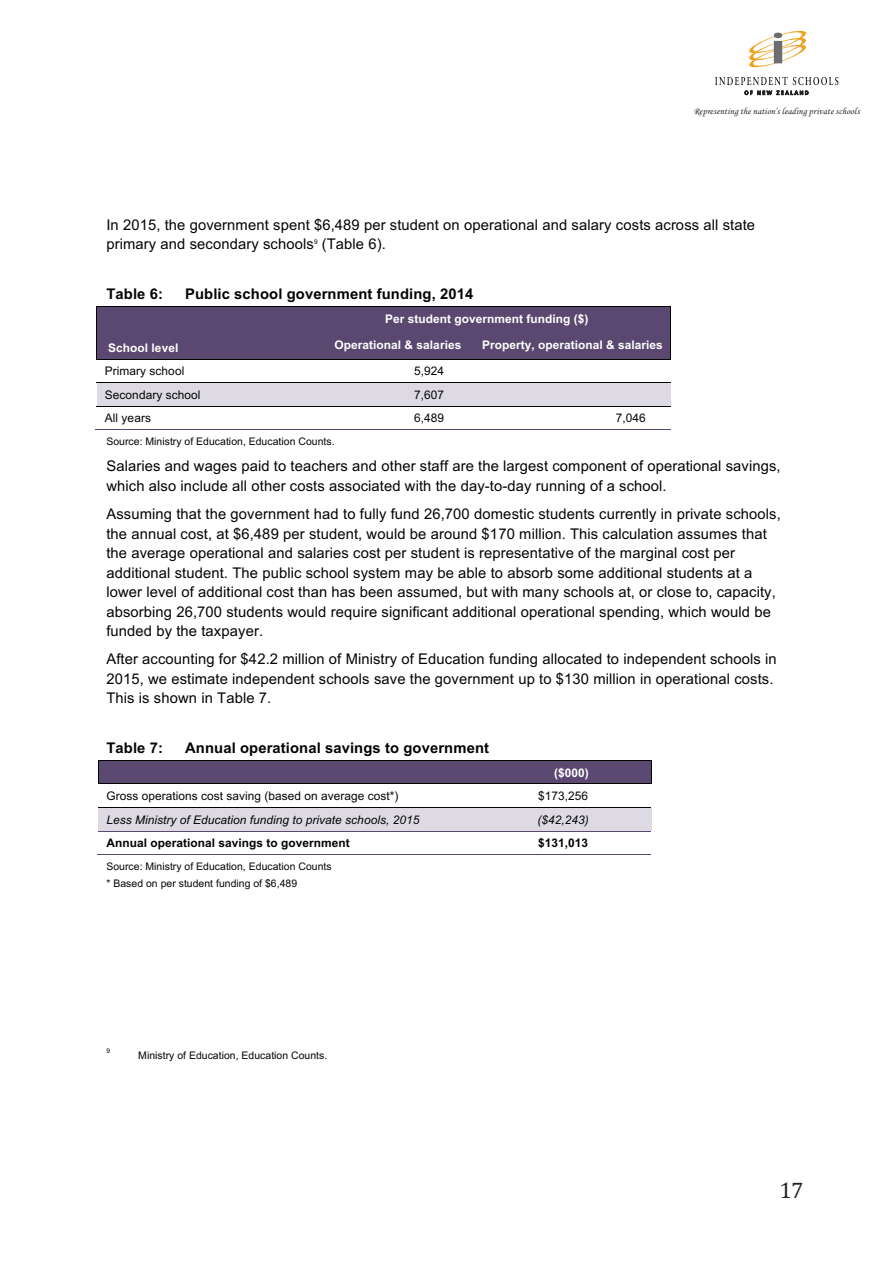
<style>
.page{position:relative;width:893px;height:1263px;background:#fff}
.page>*{position:absolute;margin:0;border:0;box-sizing:border-box;transform-origin:0 0}
.t1{font:22.5px "Cambria";color:#231f20}
.t2{font:14.7px/19.5px "Arial";letter-spacing:.01em;color:#040503}
.t3{font:700 14.7px "Arial";letter-spacing:.01em;color:#040503}
.t4{font:11.85px "Arial";letter-spacing:.005em;color:#040503}
.t5{font:700 11.85px "Arial";letter-spacing:.005em;color:#fff}
.t6{font:italic 11.85px "Arial";letter-spacing:.005em;color:#040503}
.t7{font:700 11.85px "Arial";letter-spacing:.005em;color:#040503}
.t8{font:10.5px/17px "Arial";letter-spacing:.005em;color:#040503}
.t9{font:9.3px "Monotype Corsiva";letter-spacing:.02em;color:#231f20}
.t10{font:6.45px "Arial";color:#040503}
</style>
<div class="page">
<div style="left:97px;top:307px;width:205px;height:23px;background:#5b4870"></div>
<div style="left:302px;top:307px;width:369px;height:23px;background:#5b4870"></div>
<hr style="left:97px;top:306px;width:205px;height:1px;background:#040503">
<hr style="left:303px;top:306px;width:368px;height:1px;background:#040503">
<div style="left:97px;top:330px;width:205px;height:29px;background:#5b4870"></div>
<div style="left:302px;top:330px;width:167px;height:29px;background:#5b4870"></div>
<div style="left:469px;top:330px;width:202px;height:29px;background:#5b4870"></div>
<svg style="left:96px;top:306px;width:2px;height:54px"></svg>
<hr style="left:98px;top:359px;width:204px;height:1px;background:#040503">
<hr style="left:303px;top:359px;width:166px;height:1px;background:#040503">
<hr style="left:470px;top:359px;width:201px;height:1px;background:#040503">
<div style="left:97px;top:383px;width:205px;height:23px;background:#dedae3"></div>
<div style="left:302px;top:383px;width:167px;height:23px;background:#dedae3"></div>
<div style="left:469px;top:383px;width:202px;height:23px;background:#dedae3"></div>
<hr style="left:97px;top:382px;width:205px;height:1px;background:#040503">
<hr style="left:303px;top:382px;width:166px;height:1px;background:#040503">
<hr style="left:470px;top:382px;width:201px;height:1px;background:#040503">
<hr style="left:97px;top:406px;width:205px;height:1px;background:#040503">
<hr style="left:303px;top:406px;width:166px;height:1px;background:#040503">
<hr style="left:470px;top:406px;width:201px;height:1px;background:#040503">
<hr style="left:96px;top:429px;width:206px;height:1px;background:#5b4870">
<hr style="left:302px;top:429px;width:167px;height:1px;background:#5b4870">
<hr style="left:469px;top:429px;width:202px;height:1px;background:#5b4870">
<div style="left:99px;top:761px;width:393px;height:22px;background:#5b4870"></div>
<div style="left:492px;top:761px;width:159px;height:22px;background:#5b4870"></div>
<hr style="left:98px;top:760px;width:394px;height:1px;background:#040503">
<hr style="left:492px;top:760px;width:159px;height:1px;background:#040503">
<svg style="left:98px;top:761px;width:1px;height:23px"></svg>
<hr style="left:99px;top:783px;width:393px;height:1px;background:#040503">
<hr style="left:492px;top:783px;width:159px;height:1px;background:#040503">
<svg style="left:651px;top:760px;width:1px;height:24px"></svg>
<div style="left:98px;top:808px;width:394px;height:23px;background:#dedae3"></div>
<div style="left:492px;top:808px;width:159px;height:23px;background:#dedae3"></div>
<hr style="left:98px;top:807px;width:394px;height:1px;background:#040503">
<hr style="left:492px;top:807px;width:159px;height:1px;background:#040503">
<hr style="left:98px;top:831px;width:394px;height:1px;background:#5b4870">
<hr style="left:492px;top:831px;width:159px;height:1px;background:#5b4870">
<hr style="left:97px;top:854px;width:395px;height:1px;background:#5b4870">
<hr style="left:491px;top:854px;width:160px;height:1px;background:#5b4870">
<svg style="left:715px;top:77px;width:123px;height:19px"></svg>
<svg style="left:749px;top:30px;width:57px;height:38px"></svg>
<p class="t9" style="left:694px;top:106px;width:168px">Representing the nation’s leading private schools</p>
<p class="t2" style="left:106px;top:215px;width:650px;line-height:19px">In 2015, the government spent $6,489 per student on operational and salary costs across all state primary and secondary schools</p>
<p class="t10" style="left:314px;top:237px;width:5px">9</p>
<p class="t2" style="left:322px;top:234px;width:66px">(Table 6).</p>
<p class="t3" style="left:106px;top:283px;width:58px">Table 6:</p>
<p class="t3" style="left:185px;top:283px;width:290px">Public school government funding, 2014</p>
<p class="t5" style="left:385px;top:310px;width:205px">Per student government funding ($)</p>
<p class="t5" style="left:108px;top:339px;width:72px">School level</p>
<p class="t5" style="left:335px;top:336px;width:128px">Operational &amp; salaries</p>
<p class="t5" style="left:482px;top:336px;width:182px">Property, operational &amp; salaries</p>
<p class="t4" style="left:105px;top:363px;width:81px">Primary school</p>
<p class="t4" style="left:414px;top:363px;width:31px">5,924</p>
<p class="t4" style="left:105px;top:386px;width:97px">Secondary school</p>
<p class="t4" style="left:414px;top:386px;width:31px">7,607</p>
<p class="t4" style="left:105px;top:410px;width:47px">All years</p>
<p class="t4" style="left:414px;top:410px;width:31px">6,489</p>
<p class="t4" style="left:616px;top:410px;width:31px">7,046</p>
<p class="t8" style="left:106px;top:432px;width:230px">Source: Ministry of Education, Education Counts.</p>
<p class="t2" style="left:106px;top:456px;width:676px">Salaries and wages paid to teachers and other staff are the largest component of operational savings, which also include all other costs associated with the day-to-day running of a school.</p>
<p class="t2" style="left:106px;top:504px;width:676px">Assuming that the government had to fully fund 26,700 domestic students currently in private schools, the annual cost, at $6,489 per student, would be around $170 million. This calculation assumes that the average operational and salaries cost per student is representative of the marginal cost per additional student. The public school system may be able to absorb some additional students at a lower level of additional cost than has been assumed, but with many schools at, or close to, capacity, absorbing 26,700 students would require significant additional operational spending, which would be funded by the taxpayer.</p>
<p class="t2" style="left:106px;top:649px;width:672px">After accounting for $42.2 million of Ministry of Education funding allocated to independent schools in<br>2015, we estimate independent schools save the government up to $130 million in operational costs.<br>This is shown in Table 7.</p>
<p class="t3" style="left:106px;top:737px;width:58px">Table 7:</p>
<p class="t3" style="left:185px;top:737px;width:306px">Annual operational savings to government</p>
<p class="t5" style="left:554px;top:764px;width:36px">($000)</p>
<p class="t4" style="left:106px;top:788px;width:294px">Gross operations cost saving (based on average cost*)</p>
<p class="t4" style="left:538px;top:788px;width:52px">$173,256</p>
<p class="t6" style="left:106px;top:812px;width:314px">Less Ministry of Education funding to private schools, 2015</p>
<p class="t6" style="left:537px;top:812px;width:53px">($42,243)</p>
<p class="t7" style="left:106px;top:835px;width:245px">Annual operational savings to government</p>
<p class="t7" style="left:538px;top:835px;width:52px">$131,013</p>
<p class="t8" style="left:106px;top:858px;width:227px">Source: Ministry of Education, Education Counts * Based on per student funding of $6,489</p>
<p class="t10" style="left:106px;top:1046px;width:5px">9</p>
<p class="t8" style="left:138px;top:1046px;width:191px">Ministry of Education, Education Counts.</p>
<h1 class="t1" style="left:779px;top:1176px;width:26px">17</h1>
</div>
